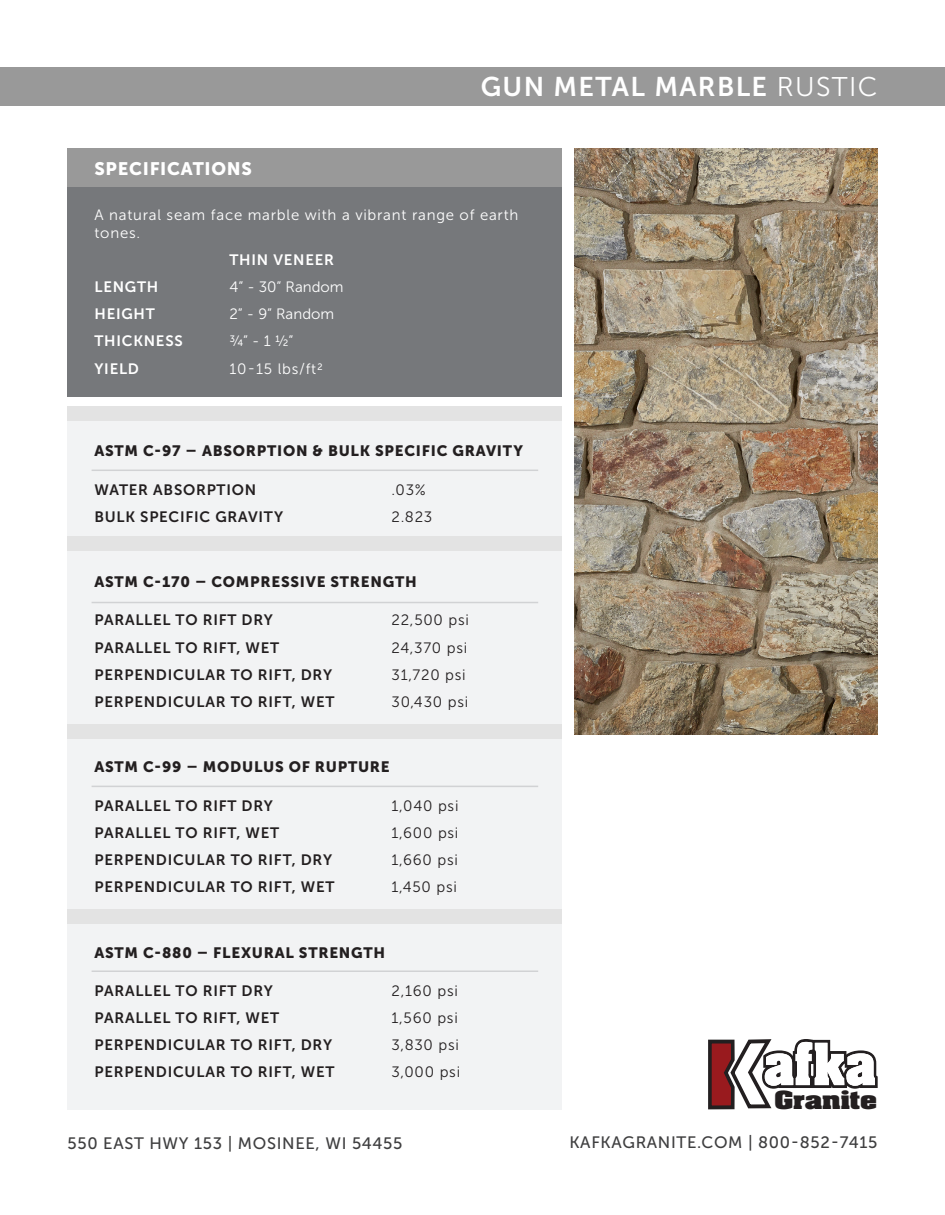
<style>
.page{position:relative;width:945px;height:1215px;background:#fff}
.page>*{position:absolute;margin:0;border:0;box-sizing:border-box;transform-origin:0 0}
.t1{font:27px "Museo Sans 700";letter-spacing:.05em;color:#fff}
.t2{font:700 21.45px "Aardvark";color:#231f20;scale:1.27 1}
.t3{font:18px "Museo Sans 900";letter-spacing:.04em;color:#fff}
.t4{font:16.5px "Museo Sans 500";letter-spacing:.04em;color:#3e3e3f}
.t5{font:15px "Museo Sans 700";letter-spacing:.05em;color:#231f20}
.t6{font:15px "Museo Sans 900";letter-spacing:.05em;color:#231f20}
.t7{font:15px "Museo Sans 300";letter-spacing:.05em;color:#231f20}
.t8{font:15px/18px "Museo Sans 300";letter-spacing:.05em;color:#fff}
.t9{font:15px "Museo Sans 700";letter-spacing:.05em;color:#fff}
.s1{font-family:"Museo Sans 300"}
</style>
<div class="page">
<img style="left:574px;top:148px;width:304px;height:586px">
<div style="left:0;top:68px;width:945px;height:38px;background:#999"></div>
<svg style="left:708px;top:1039px;width:170px;height:71px"></svg>
<div style="left:68px;top:406px;width:494px;height:704px;background:#f2f3f4"></div>
<div style="left:68px;top:537px;width:494px;height:14px;background:#e3e3e3"></div>
<div style="left:68px;top:725px;width:494px;height:14px;background:#e3e3e3"></div>
<div style="left:68px;top:910px;width:494px;height:14px;background:#e3e3e3"></div>
<hr style="left:92px;top:470px;width:446px;height:1px;background:#d1d2d4">
<hr style="left:92px;top:602px;width:446px;height:1px;background:#d1d2d4">
<hr style="left:92px;top:786px;width:446px;height:1px;background:#d1d2d4">
<hr style="left:92px;top:970px;width:446px;height:2px;background:#d1d2d4">
<div style="left:68px;top:149px;width:494px;height:248px;background:#76787b"></div>
<div style="left:68px;top:148px;width:494px;height:39px;background:#999"></div>
<div style="left:68px;top:406px;width:494px;height:14px;background:#e3e3e3"></div>
<p class="t1" style="left:481px;top:71px;width:398px">GUN METAL MARBLE <span class="s1">RUSTIC</span></p>
<p class="t3" style="left:94px;top:158px;width:159px">SPECIFICATIONS</p>
<p class="t8" style="left:94px;top:206px;width:425px">A natural seam face marble with a vibrant range of earth tones.</p>
<p class="t9" style="left:230px;top:251px;width:106px">THIN VENEER</p>
<p class="t9" style="left:94px;top:279px;width:65px">LENGTH</p>
<p class="t8" style="left:230px;top:278px;width:116px">4” - 30” Random</p>
<p class="t9" style="left:94px;top:306px;width:62px">HEIGHT</p>
<p class="t8" style="left:230px;top:305px;width:106px">2” - 9” Random</p>
<p class="t9" style="left:94px;top:333px;width:90px">THICKNESS</p>
<p class="t8" style="left:230px;top:332px;width:66px">3/4” - 1 1/2”</p>
<p class="t9" style="left:94px;top:360px;width:46px">YIELD</p>
<p class="t8" style="left:230px;top:360px;width:95px">10-15 lbs/ft2</p>
<p class="t6" style="left:94px;top:443px;width:430px">ASTM C-97 – ABSORPTION &amp; BULK SPECIFIC GRAVITY</p>
<p class="t5" style="left:94px;top:481px;width:163px">WATER ABSORPTION</p>
<p class="t7" style="left:392px;top:481px;width:36px">.03%</p>
<p class="t5" style="left:94px;top:508px;width:190px">BULK SPECIFIC GRAVITY</p>
<p class="t7" style="left:392px;top:508px;width:42px">2.823</p>
<p class="t6" style="left:94px;top:573px;width:324px">ASTM C-170 – COMPRESSIVE STRENGTH</p>
<p class="t5" style="left:94px;top:612px;width:180px">PARALLEL TO RIFT DRY</p>
<p class="t7" style="left:392px;top:612px;width:79px">22,500 psi</p>
<p class="t5" style="left:94px;top:639px;width:186px">PARALLEL TO RIFT, WET</p>
<p class="t7" style="left:392px;top:639px;width:77px">24,370 psi</p>
<p class="t5" style="left:94px;top:666px;width:239px">PERPENDICULAR TO RIFT, DRY</p>
<p class="t7" style="left:392px;top:667px;width:76px">31,720 psi</p>
<p class="t5" style="left:94px;top:693px;width:241px">PERPENDICULAR TO RIFT, WET</p>
<p class="t7" style="left:392px;top:694px;width:78px">30,430 psi</p>
<p class="t6" style="left:94px;top:759px;width:297px">ASTM C-99 – MODULUS OF RUPTURE</p>
<p class="t5" style="left:94px;top:797px;width:180px">PARALLEL TO RIFT DRY</p>
<p class="t7" style="left:392px;top:797px;width:69px">1,040 psi</p>
<p class="t5" style="left:94px;top:824px;width:186px">PARALLEL TO RIFT, WET</p>
<p class="t7" style="left:392px;top:825px;width:68px">1,600 psi</p>
<p class="t5" style="left:94px;top:851px;width:239px">PERPENDICULAR TO RIFT, DRY</p>
<p class="t7" style="left:392px;top:852px;width:68px">1,660 psi</p>
<p class="t5" style="left:94px;top:879px;width:241px">PERPENDICULAR TO RIFT, WET</p>
<p class="t7" style="left:392px;top:879px;width:67px">1,450 psi</p>
<p class="t6" style="left:94px;top:944px;width:292px">ASTM C-880 – FLEXURAL STRENGTH</p>
<p class="t5" style="left:94px;top:982px;width:180px">PARALLEL TO RIFT DRY</p>
<p class="t7" style="left:392px;top:983px;width:68px">2,160 psi</p>
<p class="t5" style="left:94px;top:1009px;width:186px">PARALLEL TO RIFT, WET</p>
<p class="t7" style="left:392px;top:1010px;width:68px">1,560 psi</p>
<p class="t5" style="left:94px;top:1037px;width:239px">PERPENDICULAR TO RIFT, DRY</p>
<p class="t7" style="left:392px;top:1037px;width:69px">3,830 psi</p>
<p class="t5" style="left:94px;top:1064px;width:241px">PERPENDICULAR TO RIFT, WET</p>
<p class="t7" style="left:392px;top:1064px;width:70px">3,000 psi</p>
<p class="t2" style="left:774px;top:1081px;width:82px">GRANITE</p>
<p class="t4" style="left:68px;top:1134px;width:337px">550 EAST HWY 153 | MOSINEE, WI 54455</p>
<p class="t4" style="left:569px;top:1134px;width:310px">KAFKAGRANITE.COM | 800-852-7415</p>
</div>
